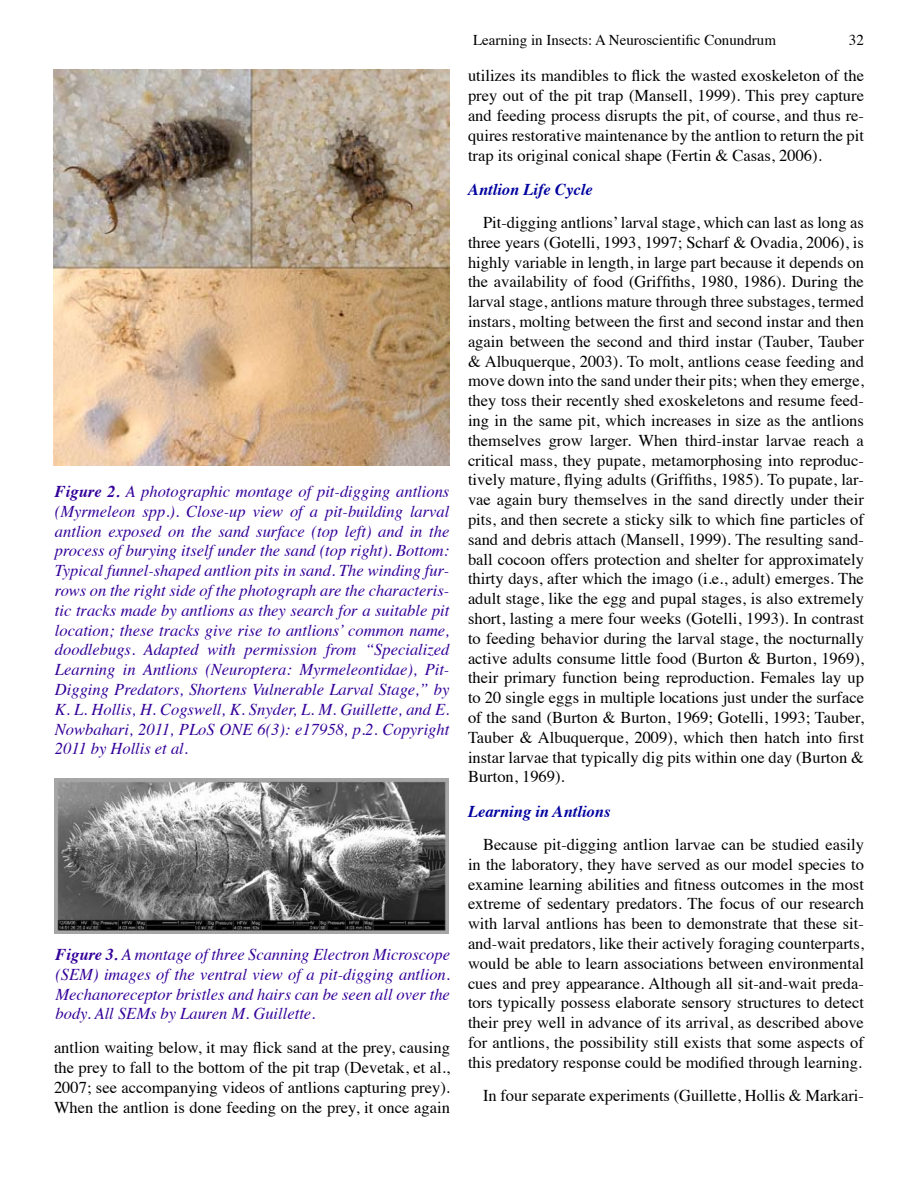
<style>
.page{position:relative;width:918px;height:1188px;background:#fff}
.page>*{position:absolute;margin:0;border:0;box-sizing:border-box;transform-origin:0 0}
.t1{font:16.5px/19.8px "Times";color:#000;text-align:justify}
.t2{font:italic 16.5px/19.8px "Times";color:#309;text-align:justify}
.t3{font:italic 700 16.5px "Times";color:#00019f}
.t4{font:15px "Times";color:#000}
.s1{font-weight:700}
</style>
<div class="page">
<img style="left:53px;top:69px;width:397px;height:397px">
<img style="left:54px;top:778px;width:394px;height:156px">
<p class="t2" style="left:55px;top:481px;width:396px"><span class="s1">Figure 2.</span> A photographic montage of pit-digging antlions (Myrmeleon spp.). Close-up view of a pit-building larval antlion exposed on the sand surface (top left) and in the process of burying itself under the sand (top right). Bottom:<br>Typical funnel-shaped antlion pits in sand. The winding fur&shy;rows on the right side of the photograph are the characteris&shy;tic tracks made by antlions as they search for a suitable pit location; these tracks give rise to antlions’ common name, doodlebugs. Adapted with permission from “Specialized Learning in Antlions (Neuroptera: Myrmeleontidae), Pit-Digging Predators, Shortens Vulnerable Larval Stage,” by K. L. Hollis, H. Cogswell, K. Snyder, L. M. Guillette, and E.<br>Nowbahari, 2011, PLoS ONE 6(3): e17958, p.2. Copyright 2011 by Hollis et al.</p>
<p class="t2" style="left:56px;top:944px;width:396px"><span class="s1">Figure 3.</span> A montage of three Scanning Electron Microscope (SEM) images of the ventral view of a pit-digging antlion.<br>Mechanoreceptor bristles and hairs can be seen all over the body. All SEMs by Lauren M. Guillette.</p>
<p class="t1" style="left:54px;top:1037px;width:398px">antlion waiting below, it may flick sand at the prey, causing the prey to fall to the bottom of the pit trap (Devetak, et al., 2007; see accompanying videos of antlions capturing prey).<br>When the antlion is done feeding on the prey, it once again</p>
<p class="t4" style="left:473px;top:26px;width:304px">Learning in Insects: A Neuroscientific Conundrum</p>
<p class="t4" style="left:849px;top:26px;width:16px">32</p>
<p class="t1" style="left:468px;top:65px;width:398px">utilizes its mandibles to flick the wasted exoskeleton of the prey out of the pit trap (Mansell, 1999). This prey capture and feeding process disrupts the pit, of course, and thus re&shy;quires restorative maintenance by the antlion to return the pit trap its original conical shape (Fertin &amp; Casas, 2006).</p>
<p class="t3" style="left:468px;top:174px;width:126px">Antlion Life Cycle</p>
<p class="t1" style="left:468px;top:211px;width:398px;text-indent:15px">Pit-digging antlions’ larval stage, which can last as long as three years (Gotelli, 1993, 1997; Scharf &amp; Ovadia, 2006), is highly variable in length, in large part because it depends on the availability of food (Griffiths, 1980, 1986). During the larval stage, antlions mature through three substages, termed instars, molting between the first and second instar and then again between the second and third instar (Tauber, Tauber &amp; Albuquerque, 2003). To molt, antlions cease feeding and move down into the sand under their pits; when they emerge, they toss their recently shed exoskeletons and resume feed&shy;ing in the same pit, which increases in size as the antlions themselves grow larger. When third-instar larvae reach a critical mass, they pupate, metamorphosing into reproduc&shy;tively mature, flying adults (Griffiths, 1985). To pupate, lar&shy;vae again bury themselves in the sand directly under their pits, and then secrete a sticky silk to which fine particles of sand and debris attach (Mansell, 1999). The resulting sand&shy;ball cocoon offers protection and shelter for approximately thirty days, after which the imago (i.e., adult) emerges. The adult stage, like the egg and pupal stages, is also extremely short, lasting a mere four weeks (Gotelli, 1993). In contrast to feeding behavior during the larval stage, the nocturnally active adults consume little food (Burton &amp; Burton, 1969), their primary function being reproduction. Females lay up to 20 single eggs in multiple locations just under the surface of the sand (Burton &amp; Burton, 1969; Gotelli, 1993; Tauber, Tauber &amp; Albuquerque, 2009), which then hatch into first instar larvae that typically dig pits within one day (Burton &amp; Burton, 1969).</p>
<p class="t3" style="left:468px;top:796px;width:144px">Learning in Antlions</p>
<p class="t1" style="left:468px;top:833px;width:398px;text-indent:15px">Because pit-digging antlion larvae can be studied easily in the laboratory, they have served as our model species to examine learning abilities and fitness outcomes in the most extreme of sedentary predators. The focus of our research with larval antlions has been to demonstrate that these sit&shy;and-wait predators, like their actively foraging counterparts, would be able to learn associations between environmental cues and prey appearance. Although all sit-and-wait preda&shy;tors typically possess elaborate sensory structures to detect their prey well in advance of its arrival, as described above for antlions, the possibility still exists that some aspects of this predatory response could be modified through learning.</p>
<p class="t1" style="left:483px;top:1084px;width:382px">In four separate experiments (Guillette, Hollis &amp; Markari-</p>
</div>
